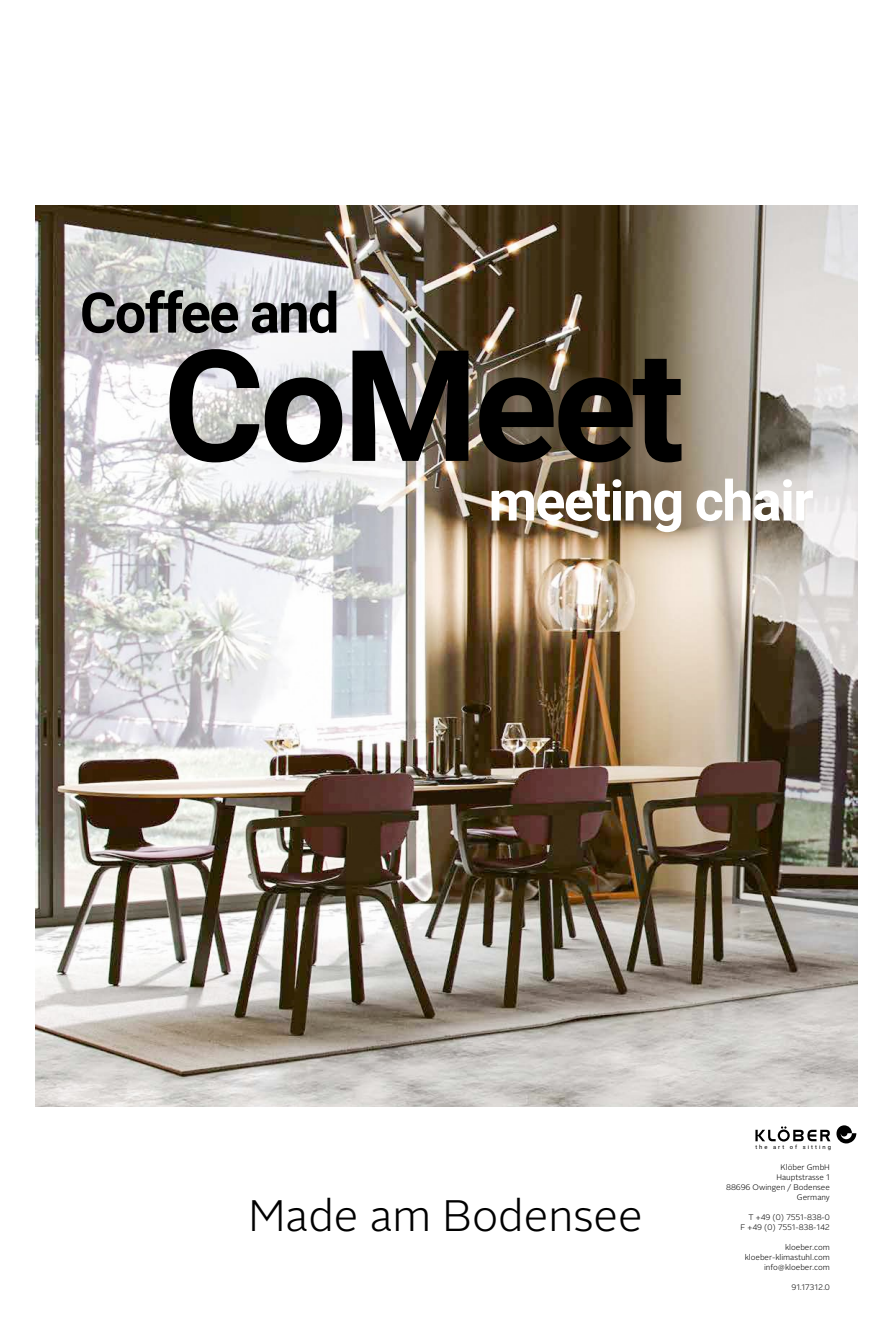
<style>
.page{position:relative;width:893px;height:1333px;background:#fff}
.page>*{position:absolute;margin:0;border:0;box-sizing:border-box;transform-origin:0 0}
.t1{font:700 155px "Roboto";letter-spacing:-.03em;color:#000}
.t2{font:700 55.9px "Roboto";letter-spacing:-.03em;color:#fff}
.t3{font:700 55.9px "Roboto";letter-spacing:-.03em;color:#000}
.t4{font:300 44px "OTTO Sans";color:#000}
.t5{font:300 8px/10px "OTTO Sans";color:#000;text-align:right}
.t6{font:300 8px/10px "OTTO Sans";letter-spacing:-.03em;color:#000;text-align:right}
.t7{font:5.7px "Roboto";letter-spacing:.355em;color:#000}
</style>
<div class="page">
<svg style="left:755px;top:1126px;width:75px;height:15px"></svg>
<svg style="left:836px;top:1125px;width:20px;height:18px"></svg>
<img style="left:35px;top:205px;width:823px;height:901px">
<img style="left:315px;top:337px;width:378px;height:171px">
<h2 class="t3" style="left:80px;top:273px;width:261px">Coffee and</h2>
<h1 class="t1" style="left:163px;top:297px;width:523px">CoMeet</h1>
<h2 class="t2" style="left:489px;top:461px;width:327px">meeting chair</h2>
<h3 class="t4" style="left:249px;top:1189px;width:396px">Made am Bodensee</h3>
<p class="t7" style="left:755px;top:1143px;width:77px">the art of sitting</p>
<p class="t5" style="left:726px;top:1161px;width:105px">Klöber GmbH<br>Hauptstrasse 1<br>88696 Owingen / Bodensee<br>Germany</p>
<p class="t6" style="left:740px;top:1211px;width:91px">T +49 (0) 7551-838-0<br>F +49 (0) 7551-838-142</p>
<p class="t5" style="left:745px;top:1241px;width:87px">kloeber.com kloeber-klimastuhl.com info@kloeber.com</p>
<p class="t5" style="left:792px;top:1281px;width:40px">91.17312.0</p>
</div>
